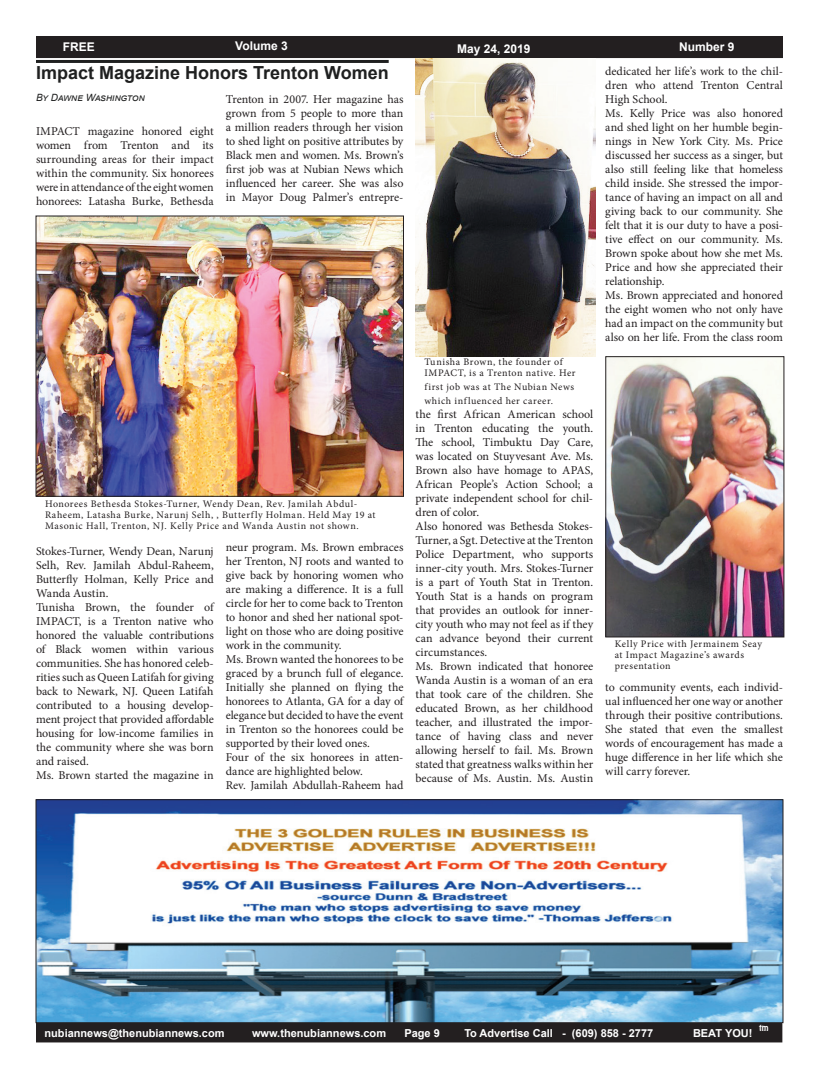
<style>
.page{position:relative;width:819px;height:1080px;background:#fff}
.page>*{position:absolute;margin:0;border:0;box-sizing:border-box;transform-origin:0 0}
.t1{font:700 18px "Arial";color:#1f2020}
.t2{font:12px/14px "Minion Pro";letter-spacing:-.005em;color:#231f20}
.t3{font:700 12px "Arial";color:#fff}
.t4{font:700 11px "Arial";color:#fff}
.t5{font:10px/11px "Minion Pro";letter-spacing:.05em;color:#231f20}
.t6{font:italic 10px "Arial";color:#1f2020}
.t7{font:8px "Hobo Std";color:#fff}
</style>
<div class="page">
<div style="left:36px;top:36px;width:747px;height:22px;background:#231f20"></div>
<div style="left:36px;top:1024px;width:746px;height:18px;background:#231f20"></div>
<div style="left:36px;top:1023px;width:746px;height:19px;border:1px solid #231f20"></div>
<hr style="left:36px;top:60px;width:353px;height:3px;background:#1f2020">
<img style="left:38px;top:218px;width:364px;height:277px">
<div style="left:36px;top:216px;width:368px;height:281px;border:1px solid #231f20"></div>
<img style="left:607px;top:358px;width:175px;height:277px">
<div style="left:605px;top:356px;width:179px;height:281px;border:1px solid #231f20"></div>
<img style="left:416px;top:58px;width:179px;height:298px">
<img style="left:38px;top:801px;width:744px;height:220px">
<div style="left:36px;top:799px;width:748px;height:224px;border:1px solid #231f20"></div>
<p class="t3" style="left:63px;top:39px;width:34px">FREE</p>
<p class="t3" style="left:235px;top:38px;width:54px">Volume 3</p>
<p class="t3" style="left:457px;top:40px;width:75px">May 24, 2019</p>
<p class="t3" style="left:679px;top:39px;width:57px">Number 9</p>
<h1 class="t1" style="left:36px;top:60px;width:354px">Impact Magazine Honors Trenton Women</h1>
<p class="t6" style="left:36px;top:91px;width:110px">BY DAWNE WASHINGTON</p>
<p class="t2" style="left:36px;top:124px;width:179px;text-align:justify">IMPACT magazine honored eight women from Trenton and its surrounding areas for their impact within the community. Six honorees were in attendance of the eight women honorees: Latasha Burke, Bethesda</p>
<p class="t2" style="left:226px;top:92px;width:179px;text-align:justify">Trenton in 2007. Her magazine has grown from 5 people to more than a million readers through her vision to shed light on positive attributes by Black men and women. Ms. Brown’s first job was at Nubian News which influenced her career. She was also in Mayor Doug Palmer’s entrepre-</p>
<p class="t5" style="left:45px;top:498px;width:332px">Honorees Bethesda Stokes-Turner, Wendy Dean, Rev. Jamilah Abdul-<br>Raheem, Latasha Burke, Narunj Selh, , Butterfly Holman. Held May 19 at<br>Masonic Hall, Trenton, NJ. Kelly Price and Wanda Austin not shown.</p>
<p class="t2" style="left:36px;top:544px;width:179px">Stokes-Turner, Wendy Dean, Narunj<br>Selh, Rev. Jamilah Abdul-Raheem,<br>Butterfly Holman, Kelly Price and<br>Wanda Austin.<br>Tunisha Brown, the founder of<br>IMPACT, is a Trenton native who honored the valuable contributions of Black women within various communities. She has honored celeb&shy;rities such as Queen Latifah for giving back to Newark, NJ. Queen Latifah contributed to a housing develop&shy;ment project that provided affordable housing for low-income families in the community where she was born and raised.<br>Ms. Brown started the magazine in</p>
<p class="t2" style="left:226px;top:541px;width:179px">neur program. Ms. Brown embraces her Trenton, NJ roots and wanted to give back by honoring women who are making a difference. It is a full circle for her to come back to Trenton to honor and shed her national spot&shy;light on those who are doing positive work in the community.<br>Ms. Brown wanted the honorees to be graced by a brunch full of elegance.<br>Initially she planned on flying the honorees to Atlanta, GA for a day of elegance but decided to have the event in Trenton so the honorees could be supported by their loved ones.<br>Four of the six honorees in atten&shy;dance are highlighted below.<br>Rev. Jamilah Abdullah-Raheem had</p>
<p class="t5" style="left:424px;top:357px;width:153px">Tunisha Brown, the founder of<br>IMPACT, is a Trenton native. Her</p>
<p class="t5" style="left:424px;top:380px;width:151px;line-height:14px">first job was at The Nubian News which influenced her career.</p>
<p class="t2" style="left:416px;top:407px;width:179px">the first African American school in Trenton educating the youth.<br>The school, Timbuktu Day Care, was located on Stuyvesant Ave. Ms.<br>Brown also have homage to APAS,<br>African People’s Action School; a private independent school for chil&shy;dren of color.<br>Also honored was Bethesda Stokes-<br>Turner, a Sgt. Detective at the Trenton<br>Police Department, who supports inner-city youth. Mrs. Stokes-Turner is a part of Youth Stat in Trenton.<br>Youth Stat is a hands on program that provides an outlook for inner&shy;city youth who may not feel as if they can advance beyond their current circumstances.<br>Ms. Brown indicated that honoree<br>Wanda Austin is a woman of an era that took care of the children. She educated Brown, as her childhood teacher, and illustrated the impor&shy;tance of having class and never allowing herself to fail. Ms. Brown stated that greatness walks within her because of Ms. Austin. Ms. Austin</p>
<p class="t2" style="left:605px;top:64px;width:179px">dedicated her life’s work to the chil&shy;dren who attend Trenton Central<br>High School.<br>Ms. Kelly Price was also honored and shed light on her humble begin&shy;nings in New York City. Ms. Price discussed her success as a singer, but also still feeling like that homeless child inside. She stressed the impor&shy;tance of having an impact on all and giving back to our community. She felt that it is our duty to have a posi&shy;tive effect on our community. Ms.<br>Brown spoke about how she met Ms.<br>Price and how she appreciated their relationship.<br>Ms. Brown appreciated and honored the eight women who not only have had an impact on the community but also on her life. From the class room</p>
<p class="t5" style="left:615px;top:639px;width:149px">Kelly Price with Jermainem Seay at Impact Magazine’s awards presentation</p>
<p class="t2" style="left:605px;top:680px;width:179px;text-align:justify">to community events, each individ&shy;ual influenced her one way or another through their positive contributions.<br>She stated that even the smallest words of encouragement has made a huge difference in her life which she will carry forever.</p>
<p class="t7" style="left:759px;top:1023px;width:11px">tm</p>
<p class="t4" style="left:45px;top:1026px;width:182px">nubiannews@thenubiannews.com</p>
<p class="t4" style="left:252px;top:1026px;width:136px">www.thenubiannews.com</p>
<p class="t4" style="left:404px;top:1026px;width:37px">Page 9</p>
<p class="t4" style="left:464px;top:1026px;width:190px">To Advertise Call - (609) 858 - 2777</p>
<p class="t4" style="left:693px;top:1026px;width:61px">BEAT YOU!</p>
</div>
